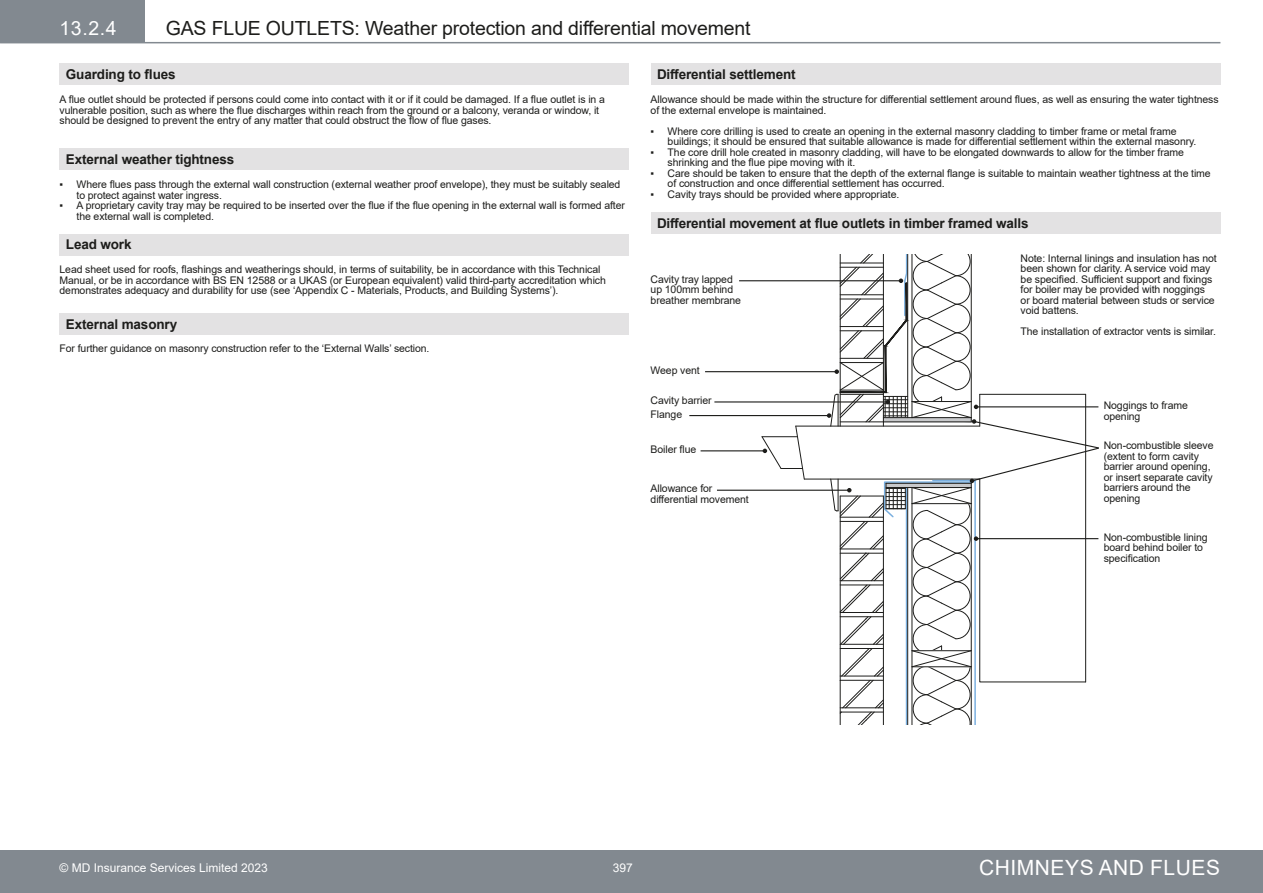
<style>
.page{position:relative;width:1263px;height:893px;background:#fff}
.page>*{position:absolute;margin:0;border:0;box-sizing:border-box;transform-origin:0 0}
.t1{font:21px "Arial";color:#fff}
.Part_Type_Page_Title{font:19.5px "Arial";letter-spacing:-.01em;color:#1d1d1b}
.Section_Numbers__top{font:19.5px "Arial";color:#fff}
.General_Guidance_Box{font:700 13.5px "Arial";letter-spacing:-.01em;color:#1d1d1b}
.t2{font:12px "Arial";color:#fff}
.General_Guidance_Tex{font:10.5px/10.5px "Arial";letter-spacing:-.01em;color:#1d1d1b}
</style>
<div class="page">
<div style="left:0;top:850px;width:1263px;height:43px;background:#828990"></div>
<div style="left:0;top:0;width:145px;height:43px;background:#828990"></div>
<hr style="left:0;top:42px;width:1220px;height:1px;background:#828990">
<div style="left:60px;top:64px;width:569px;height:21px;background:#e3e2e3"></div>
<div style="left:651px;top:64px;width:569px;height:21px;background:#e3e2e3"></div>
<div style="left:651px;top:213px;width:569px;height:21px;background:#e3e2e3"></div>
<div style="left:60px;top:149px;width:569px;height:21px;background:#e3e2e3"></div>
<div style="left:60px;top:234px;width:569px;height:21px;background:#e3e2e3"></div>
<div style="left:60px;top:314px;width:569px;height:21px;background:#e3e2e3"></div>
<hr style="left:739px;top:280px;width:162px;height:1px;background:#1d1d1b">
<hr style="left:705px;top:371px;width:132px;height:1px;background:#1d1d1b">
<hr style="left:714px;top:401px;width:174px;height:1px;background:#1d1d1b">
<hr style="left:689px;top:415px;width:140px;height:1px;background:#1d1d1b">
<hr style="left:701px;top:450px;width:64px;height:1px;background:#1d1d1b">
<svg style="left:761px;top:425px;width:44px;height:55px"></svg>
<hr style="left:717px;top:490px;width:132px;height:1px;background:#1d1d1b">
<svg style="left:827px;top:254px;width:272px;height:471px"></svg>
<p class="Section_Numbers__top" style="left:60px;top:15px;width:59px">13.2.4</p>
<p class="Part_Type_Page_Title" style="left:166px;top:15px;width:586px">GAS FLUE OUTLETS: Weather protection and differential movement</p>
<p class="General_Guidance_Box" style="left:66px;top:65px;width:111px">Guarding to flues</p>
<p class="General_Guidance_Box" style="left:657px;top:65px;width:140px">Differential settlement</p>
<p class="General_Guidance_Tex" style="left:60px;top:94px;width:547px">A flue outlet should be protected if persons could come into contact with it or if it could be damaged. If a flue outlet is in a vulnerable position, such as where the flue discharges within reach from the ground or a balcony, veranda or window, it should be designed to prevent the entry of any matter that could obstruct the flow of flue gases.</p>
<p class="General_Guidance_Tex" style="left:651px;top:94px;width:570px">Allowance should be made within the structure for differential settlement around flues, as well as ensuring the water tightness of the external envelope is maintained.</p>
<p class="General_Guidance_Tex" style="left:668px;top:126px;width:530px;text-indent:-17px">▪ Where core drilling is used to create an opening in the external masonry cladding to timber frame or metal frame buildings; it should be ensured that suitable allowance is made for differential settlement within the external masonry.</p>
<p class="General_Guidance_Tex" style="left:668px;top:147px;width:518px;text-indent:-17px">▪ The core drill hole created in masonry cladding, will have to be elongated downwards to allow for the timber frame shrinking and the flue pipe moving with it.</p>
<p class="General_Guidance_Tex" style="left:668px;top:168px;width:545px;text-indent:-17px">▪ Care should be taken to ensure that the depth of the external flange is suitable to maintain weather tightness at the time of construction and once differential settlement has occurred.</p>
<p class="General_Guidance_Tex" style="left:651px;top:189px;width:250px">▪ Cavity trays should be provided where appropriate.</p>
<p class="General_Guidance_Box" style="left:66px;top:150px;width:170px">External weather tightness</p>
<p class="General_Guidance_Tex" style="left:77px;top:179px;width:545px;text-indent:-17px">▪ Where flues pass through the external wall construction (external weather proof envelope), they must be suitably sealed to protect against water ingress.</p>
<p class="General_Guidance_Tex" style="left:77px;top:200px;width:550px;text-indent:-17px">▪ A proprietary cavity tray may be required to be inserted over the flue if the flue opening in the external wall is formed after the external wall is completed.</p>
<p class="General_Guidance_Box" style="left:657px;top:214px;width:373px">Differential movement at flue outlets in timber framed walls</p>
<p class="General_Guidance_Box" style="left:66px;top:235px;width:67px">Lead work</p>
<p class="General_Guidance_Tex" style="left:60px;top:264px;width:548px">Lead sheet used for roofs, flashings and weatherings should, in terms of suitability, be in accordance with this Technical<br>Manual, or be in accordance with BS EN 12588 or a UKAS (or European equivalent) valid third-party accreditation which demonstrates adequacy and durability for use (see ‘Appendix C - Materials, Products, and Building Systems’).</p>
<p class="General_Guidance_Box" style="left:66px;top:315px;width:113px">External masonry</p>
<p class="General_Guidance_Tex" style="left:60px;top:343px;width:371px">For further guidance on masonry construction refer to the ‘External Walls’ section.</p>
<p class="General_Guidance_Tex" style="left:651px;top:274px;width:92px">Cavity tray lapped up 100mm behind breather membrane</p>
<p class="General_Guidance_Tex" style="left:1020px;top:253px;width:198px">Note: Internal linings and insulation has not been shown for clarity. A service void may be specified. Sufficient support and fixings for boiler may be provided with noggings or board material between studs or service void battens.</p>
<p class="General_Guidance_Tex" style="left:1020px;top:326px;width:197px">The installation of extractor vents is similar.</p>
<p class="General_Guidance_Tex" style="left:651px;top:365px;width:51px">Weep vent</p>
<p class="General_Guidance_Tex" style="left:651px;top:395px;width:63px">Cavity barrier</p>
<p class="General_Guidance_Tex" style="left:1104px;top:400px;width:86px">Noggings to frame opening</p>
<p class="General_Guidance_Tex" style="left:651px;top:409px;width:33px">Flange</p>
<p class="General_Guidance_Tex" style="left:651px;top:444px;width:47px">Boiler flue</p>
<p class="General_Guidance_Tex" style="left:651px;top:483px;width:100px">Allowance for differential movement</p>
<p class="General_Guidance_Tex" style="left:1104px;top:440px;width:111px">Non-combustible sleeve (extent to form cavity barrier around opening, or insert separate cavity barriers around the opening</p>
<p class="General_Guidance_Tex" style="left:1104px;top:532px;width:105px">Non-combustible lining board behind boiler to specification</p>
<p class="t2" style="left:60px;top:859px;width:210px">© MD Insurance Services Limited 2023</p>
<p class="t2" style="left:613px;top:859px;width:22px">397</p>
<h1 class="t1" style="left:979px;top:853px;width:31px">Chimneys</h1>
<h1 class="t1" style="left:1099px;top:853px;width:16px">and</h1>
<h1 class="t1" style="left:1150px;top:853px;width:28px">Flues</h1>
</div>
